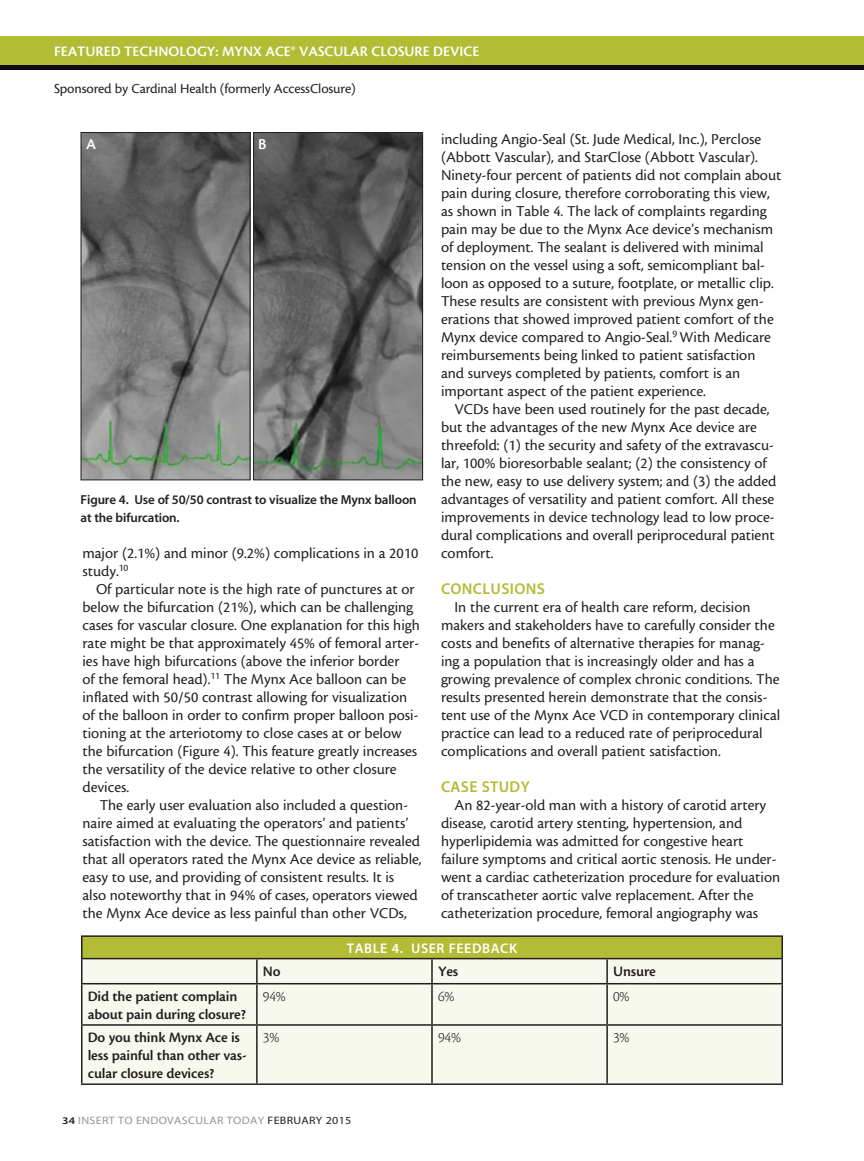
<style>
.page{position:relative;width:864px;height:1161px;background:#fff}
.page>*{position:absolute;margin:0;border:0;box-sizing:border-box;transform-origin:0 0}
.crst_dept_body{font:15.75px/18px "Cronos MM 408 10";color:#231f20}
.crst_dept_subhead{font:15.75px "Myriad MM 565 600";letter-spacing:.02em;color:#b3bc35}
.t1{font:15.75px "Cronos MM 574 10";color:#fff}
.table_body{font:15px/18px "Cronos MM 574 10";letter-spacing:-.01em;color:#231f20}
.t2{font:15px "Cronos MM 574 10";color:#fff}
.table_body-2{font:15px "Cronos MM 250 10";color:#231f20}
.t3{font:14.25px "Cronos MM 408 9";letter-spacing:-.01em;color:#231f20}
.crst_dept_caption{font:13.95px "Myriad MM 565 600";letter-spacing:.04em;color:#fff}
.crst_dept_caption-2{font:13.05px/18px "Myriad MM 565 600";letter-spacing:-.01em;color:#231f20}
.t4{font:10.8px "Myriad MM 400 600";letter-spacing:.025em;color:#939598;scale:1.11 1}
.s1{font-family:"Myriad MM 565 600";font-size:10.2px;color:#231f20}
.s2{color:#231f20}
</style>
<div class="page">
<div style="left:0;top:37px;width:864px;height:32px;background:#b3bc35"></div>
<hr style="left:0;top:65px;width:864px;height:4px;background:#110a0c">
<div style="left:82px;top:936px;width:700px;height:23px;background:#b3bc35"></div>
<div style="left:82px;top:959px;width:700px;height:124px;background:#f8f9ee"></div>
<hr style="left:257px;top:983px;width:175px;height:1px;background:#231f20">
<hr style="left:256px;top:984px;width:2px;height:40px;background:#231f20">
<hr style="left:432px;top:983px;width:175px;height:1px;background:#231f20">
<hr style="left:431px;top:984px;width:2px;height:40px;background:#231f20">
<hr style="left:607px;top:983px;width:176px;height:1px;background:#231f20">
<hr style="left:606px;top:984px;width:2px;height:40px;background:#231f20">
<hr style="left:782px;top:984px;width:1px;height:40px;background:#231f20">
<hr style="left:257px;top:1024px;width:175px;height:2px;background:#231f20">
<hr style="left:256px;top:1026px;width:2px;height:57px;background:#231f20">
<hr style="left:432px;top:1024px;width:175px;height:2px;background:#231f20">
<hr style="left:431px;top:1026px;width:2px;height:57px;background:#231f20">
<hr style="left:607px;top:1024px;width:176px;height:2px;background:#231f20">
<hr style="left:606px;top:1026px;width:2px;height:57px;background:#231f20">
<hr style="left:782px;top:1026px;width:1px;height:57px;background:#231f20">
<hr style="left:257px;top:1083px;width:175px;height:2px;background:#231f20">
<hr style="left:432px;top:1083px;width:175px;height:2px;background:#231f20">
<hr style="left:607px;top:1083px;width:176px;height:2px;background:#231f20">
<hr style="left:81px;top:935px;width:176px;height:2px;background:#231f20">
<hr style="left:257px;top:935px;width:175px;height:2px;background:#231f20">
<hr style="left:432px;top:935px;width:175px;height:2px;background:#231f20">
<hr style="left:607px;top:935px;width:176px;height:2px;background:#231f20">
<hr style="left:81px;top:958px;width:176px;height:1px;background:#231f20">
<svg style="left:81px;top:937px;width:1px;height:46px"></svg>
<hr style="left:257px;top:958px;width:175px;height:1px;background:#231f20">
<hr style="left:256px;top:959px;width:2px;height:24px;background:#231f20">
<hr style="left:432px;top:958px;width:175px;height:1px;background:#231f20">
<hr style="left:431px;top:959px;width:2px;height:24px;background:#231f20">
<hr style="left:607px;top:958px;width:176px;height:1px;background:#231f20">
<hr style="left:606px;top:959px;width:2px;height:24px;background:#231f20">
<svg style="left:782px;top:937px;width:1px;height:46px"></svg>
<hr style="left:81px;top:983px;width:176px;height:1px;background:#231f20">
<hr style="left:81px;top:984px;width:1px;height:40px;background:#231f20">
<hr style="left:81px;top:1024px;width:176px;height:2px;background:#231f20">
<hr style="left:81px;top:1026px;width:1px;height:57px;background:#231f20">
<hr style="left:81px;top:1083px;width:176px;height:2px;background:#231f20">
<img style="left:83px;top:134px;width:165px;height:344px">
<div style="left:81px;top:132px;width:169px;height:348px;border:1px solid #231f20"></div>
<img style="left:255px;top:134px;width:166px;height:344px">
<div style="left:253px;top:132px;width:170px;height:348px;border:1px solid #231f20"></div>
<p class="t2" style="left:54px;top:43px;width:427px">FEATURED TECHNOLOGY: MYNX ACE® VASCULAR CLOSURE DEVICE</p>
<p class="t3" style="left:54px;top:81px;width:303px">Sponsored by Cardinal Health (formerly AccessClosure)</p>
<p class="crst_dept_body" style="left:441px;top:130px;width:342px">including Angio-Seal (St. Jude Medical, Inc.), Perclose (Abbott Vascular), and StarClose (Abbott Vascular).<br>Ninety-four percent of patients did not complain about pain during closure, therefore corroborating this view, as shown in Table 4. The lack of complaints regarding pain may be due to the Mynx Ace device’s mechanism of deployment. The sealant is delivered with minimal tension on the vessel using a soft, semicompliant bal&shy;loon as opposed to a suture, footplate, or metallic clip.<br>These results are consistent with previous Mynx gen&shy;erations that showed improved patient comfort of the Mynx device compared to Angio-Seal.<sup>9</sup> With Medicare reimbursements being linked to patient satisfaction and surveys completed by patients, comfort is an important aspect of the patient experience.</p>
<p class="crst_dept_body" style="left:441px;top:400px;width:337px;text-indent:14px">VCDs have been used routinely for the past decade, but the advantages of the new Mynx Ace device are threefold: (1) the security and safety of the extravascu&shy;lar, 100% bioresorbable sealant; (2) the consistency of the new, easy to use delivery system; and (3) the added advantages of versatility and patient comfort. All these improvements in device technology lead to low proce&shy;dural complications and overall periprocedural patient comfort.</p>
<p class="crst_dept_subhead" style="left:441px;top:581px;width:105px">CONCLUSIONS</p>
<p class="crst_dept_body" style="left:441px;top:598px;width:341px;text-indent:14px">In the current era of health care reform, decision makers and stakeholders have to carefully consider the costs and benefits of alternative therapies for manag&shy;ing a population that is increasingly older and has a growing prevalence of complex chronic conditions. The results presented herein demonstrate that the consis&shy;tent use of the Mynx Ace VCD in contemporary clinical practice can lead to a reduced rate of periprocedural complications and overall patient satisfaction.</p>
<p class="crst_dept_subhead" style="left:441px;top:779px;width:90px">CASE STUDY</p>
<p class="crst_dept_body" style="left:441px;top:796px;width:341px;text-indent:14px">An 82-year-old man with a history of carotid artery disease, carotid artery stenting, hypertension, and hyperlipidemia was admitted for congestive heart failure symptoms and critical aortic stenosis. He under&shy;went a cardiac catheterization procedure for evaluation of transcatheter aortic valve replacement. After the catheterization procedure, femoral angiography was</p>
<p class="crst_dept_caption" style="left:347px;top:941px;width:172px">TABLE 4. USER FEEDBACK</p>
<p class="t1" style="left:86px;top:136px;width:11px">A</p>
<p class="t1" style="left:258px;top:136px;width:10px">B</p>
<p class="crst_dept_caption-2" style="left:81px;top:491px;width:338px">Figure 4. Use of 50/50 contrast to visualize the Mynx balloon at the bifurcation.</p>
<p class="crst_dept_body" style="left:82px;top:544px;width:337px">major (2.1%) and minor (9.2%) complications in a 2010 study.<sup>10</sup></p>
<p class="crst_dept_body" style="left:82px;top:580px;width:339px;text-indent:14px">Of particular note is the high rate of punctures at or below the bifurcation (21%), which can be challenging cases for vascular closure. One explanation for this high rate might be that approximately 45% of femoral arter&shy;ies have high bifurcations (above the inferior border<br>of the femoral head).<sup>11</sup> The Mynx Ace balloon can be inflated with 50/50 contrast allowing for visualization of the balloon in order to confirm proper balloon posi&shy;tioning at the arteriotomy to close cases at or below the bifurcation (Figure 4). This feature greatly increases the versatility of the device relative to other closure devices.</p>
<p class="crst_dept_body" style="left:82px;top:796px;width:341px;text-indent:17px">The early user evaluation also included a question&shy;naire aimed at evaluating the operators’ and patients’ satisfaction with the device. The questionnaire revealed that all operators rated the Mynx Ace device as reliable, easy to use, and providing of consistent results. It is also noteworthy that in 94% of cases, operators viewed the Mynx Ace device as less painful than other VCDs,</p>
<p class="table_body" style="left:263px;top:963px;width:19px">No</p>
<p class="table_body" style="left:438px;top:963px;width:22px">Yes</p>
<p class="table_body" style="left:613px;top:963px;width:44px">Unsure</p>
<p class="table_body" style="left:88px;top:988px;width:160px">Did the patient complain about pain during closure?</p>
<p class="table_body-2" style="left:263px;top:988px;width:24px">94%</p>
<p class="table_body-2" style="left:438px;top:988px;width:18px">6%</p>
<p class="table_body-2" style="left:613px;top:988px;width:18px">0%</p>
<p class="table_body" style="left:88px;top:1029px;width:161px">Do you think Mynx Ace is less painful than other vas&shy;cular closure devices?</p>
<p class="table_body-2" style="left:263px;top:1030px;width:18px">3%</p>
<p class="table_body-2" style="left:438px;top:1030px;width:24px">94%</p>
<p class="table_body-2" style="left:613px;top:1030px;width:18px">3%</p>
<p class="t4" style="left:62px;top:1115px;width:262px"><span class="s1">34</span> INSERT TO ENDOVASCULAR TODAY <span class="s2">FEBRUARY 2015</span></p>
</div>
